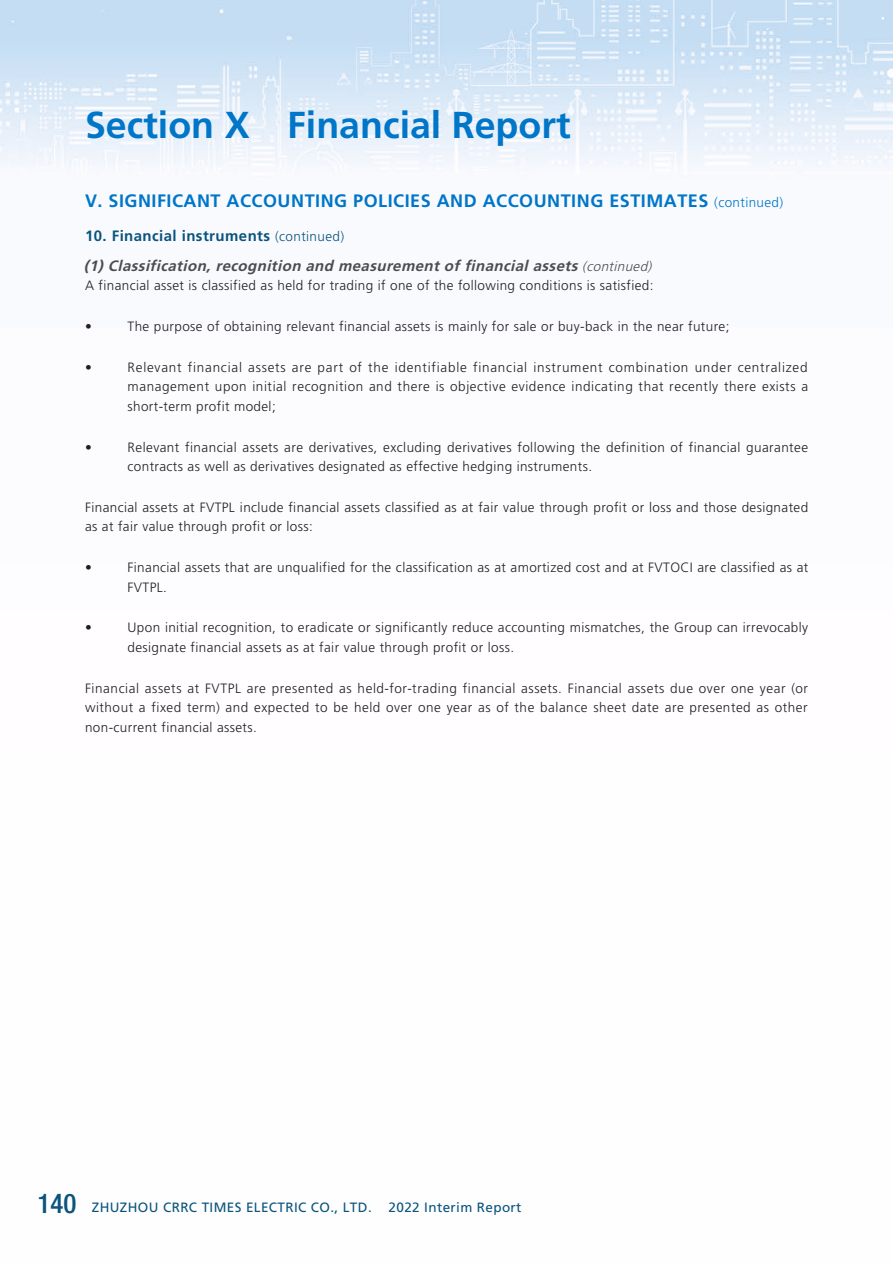
<style>
.page{position:relative;width:893px;height:1263px;background:#fff}
.page>*{position:absolute;margin:0;border:0;box-sizing:border-box;transform-origin:0 0}
.t1{font:700 37.5px "Frutiger LT Std";color:#0076c8}
._01_Heading_1{font:700 18px "Frutiger LT Std";letter-spacing:.03em;color:#0076c8}
._03_Heading_3{font:italic 700 15px "Frutiger LT Std";color:#4b4c4d}
._02_Heading_2{font:700 15px "Frutiger LT Std";letter-spacing:.03em;color:#0a547d}
._00_Body_text{font:300 13.5px/19.5px "Frutiger LT Std";letter-spacing:.03em;color:#231f20}
.t2{font:13.5px "Frutiger LT Std";letter-spacing:.03em;color:#0a547d}
.s1{font-weight:300;font-size:13.5px}
.s2{font-family:"Helvetica Neue LT Std";font-weight:500;font-stretch:condensed;font-size:27px}
</style>
<div class="page">
<img style="left:0;top:0;width:893px;height:172px">
<h1 class="t1" style="left:85px;top:103px;width:487px">Section X Financial Report</h1>
<p class="_01_Heading_1" style="left:85px;top:191px;width:700px">V. SIGNIFICANT ACCOUNTING POLICIES AND ACCOUNTING ESTIMATES <span class="s1">(continued)</span></p>
<p class="_02_Heading_2" style="left:85px;top:227px;width:261px">10. Financial instruments <span class="s1">(continued)</span></p>
<p class="_03_Heading_3" style="left:84px;top:257px;width:573px">(1) Classification, recognition and measurement of financial assets <span class="s1">(continued)</span></p>
<p class="_00_Body_text" style="left:85px;top:276px;width:570px">A financial asset is classified as held for trading if one of the following conditions is satisfied:</p>
<p class="_00_Body_text" style="left:85px;top:317px;width:8px">•</p>
<p class="_00_Body_text" style="left:128px;top:317px;width:603px">The purpose of obtaining relevant financial assets is mainly for sale or buy-back in the near future;</p>
<p class="_00_Body_text" style="left:85px;top:357px;width:8px">•</p>
<p class="_00_Body_text" style="left:128px;top:357px;width:682px;text-align:justify">Relevant financial assets are part of the identifiable financial instrument combination under centralized management upon initial recognition and there is objective evidence indicating that recently there exists a short-term profit model;</p>
<p class="_00_Body_text" style="left:85px;top:437px;width:8px">•</p>
<p class="_00_Body_text" style="left:128px;top:437px;width:682px">Relevant financial assets are derivatives, excluding derivatives following the definition of financial guarantee contracts as well as derivatives designated as effective hedging instruments.</p>
<p class="_00_Body_text" style="left:85px;top:498px;width:725px">Financial assets at FVTPL include financial assets classified as at fair value through profit or loss and those designated as at fair value through profit or loss:</p>
<p class="_00_Body_text" style="left:85px;top:558px;width:8px">•</p>
<p class="_00_Body_text" style="left:128px;top:558px;width:682px">Financial assets that are unqualified for the classification as at amortized cost and at FVTOCI are classified as at<br>FVTPL.</p>
<p class="_00_Body_text" style="left:85px;top:618px;width:8px">•</p>
<p class="_00_Body_text" style="left:128px;top:618px;width:682px">Upon initial recognition, to eradicate or significantly reduce accounting mismatches, the Group can irrevocably designate financial assets as at fair value through profit or loss.</p>
<p class="_00_Body_text" style="left:85px;top:678px;width:724px;text-align:justify">Financial assets at FVTPL are presented as held-for-trading financial assets. Financial assets due over one year (or without a fixed term) and expected to be held over one year as of the balance sheet date are presented as other non-current financial assets.</p>
<p class="t2" style="left:38px;top:1199px;width:336px"><span class="s2">140</span> ZHUZHOU CRRC TIMES ELECTRIC CO., LTD.</p>
<p class="t2" style="left:389px;top:1199px;width:134px">2022 Interim Report</p>
</div>
